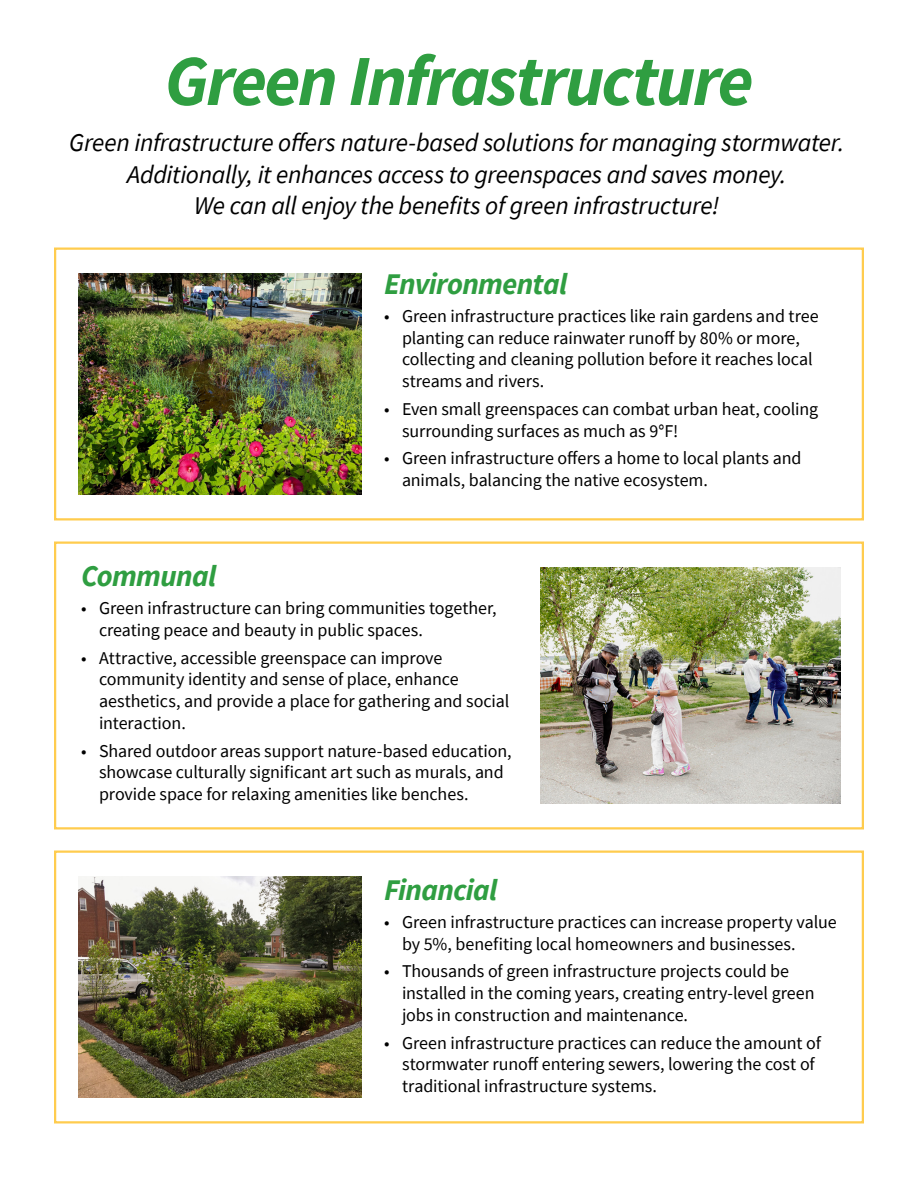
<style>
.page{position:relative;width:918px;height:1188px;background:#fff}
.page>*{position:absolute;margin:0;border:0;box-sizing:border-box;transform-origin:0 0}
.FS_header{font:italic 700 72px "Source Sans Pro";letter-spacing:-.035em;color:#2f9e41}
.SubSubhead{font:italic 700 30px "Source Sans Pro";letter-spacing:-.02em;color:#2f9e41}
.CA_Desc_Text{font:italic 25.5px/31.5px "Source Sans Pro";letter-spacing:-.015em;color:#000;text-align:center}
.t1{font:18px/21.8px "Source Sans Pro";letter-spacing:-.005em;color:#000}
</style>
<div class="page">
<div style="left:54px;top:248px;width:810px;height:272px;border:2px solid #ffcc4e"></div>
<div style="left:54px;top:542px;width:810px;height:288px;border:2px solid #ffcc4e"></div>
<div style="left:54px;top:850px;width:810px;height:274px;border:2px solid #ffcc4e"></div>
<img style="left:540px;top:567px;width:300px;height:237px">
<img style="left:78px;top:876px;width:284px;height:222px">
<img style="left:78px;top:273px;width:284px;height:222px">
<p class="FS_header" style="left:164px;top:32px;width:591px">Green Infrastructure</p>
<p class="CA_Desc_Text" style="left:69px;top:127px;width:776px">Green infrastructure offers nature-based solutions for managing stormwater.<br>Additionally, it enhances access to greenspaces and saves money.<br>We can all enjoy the benefits of green infrastructure!</p>
<p class="SubSubhead" style="left:384px;top:264px;width:185px">Environmental</p>
<p class="t1" style="left:402px;top:305px;width:418px;text-indent:-18px">• Green infrastructure practices like rain gardens and tree planting can reduce rainwater runoff by 80% or more, collecting and cleaning pollution before it reaches local streams and rivers.</p>
<p class="t1" style="left:402px;top:398px;width:418px;text-indent:-18px">• Even small greenspaces can combat urban heat, cooling surrounding surfaces as much as 9°F!</p>
<p class="t1" style="left:402px;top:447px;width:401px;text-indent:-18px">• Green infrastructure offers a home to local plants and animals, balancing the native ecosystem.</p>
<p class="SubSubhead" style="left:81px;top:556px;width:137px">Communal</p>
<p class="t1" style="left:99px;top:597px;width:399px;text-indent:-18px">• Green infrastructure can bring communities together, creating peace and beauty in public spaces.</p>
<p class="t1" style="left:99px;top:647px;width:412px;text-indent:-18px">• Attractive, accessible greenspace can improve community identity and sense of place, enhance aesthetics, and provide a place for gathering and social interaction.</p>
<p class="t1" style="left:99px;top:740px;width:414px;text-indent:-18px">• Shared outdoor areas support nature-based education, showcase culturally significant art such as murals, and provide space for relaxing amenities like benches.</p>
<p class="SubSubhead" style="left:384px;top:870px;width:115px">Financial</p>
<p class="t1" style="left:402px;top:911px;width:436px;text-indent:-18px">• Green infrastructure practices can increase property value by 5%, benefiting local homeowners and businesses.</p>
<p class="t1" style="left:402px;top:960px;width:414px;text-indent:-18px">• Thousands of green infrastructure projects could be installed in the coming years, creating entry-level green jobs in construction and maintenance.</p>
<p class="t1" style="left:402px;top:1032px;width:421px;text-indent:-18px">• Green infrastructure practices can reduce the amount of stormwater runoff entering sewers, lowering the cost of traditional infrastructure systems.</p>
</div>
